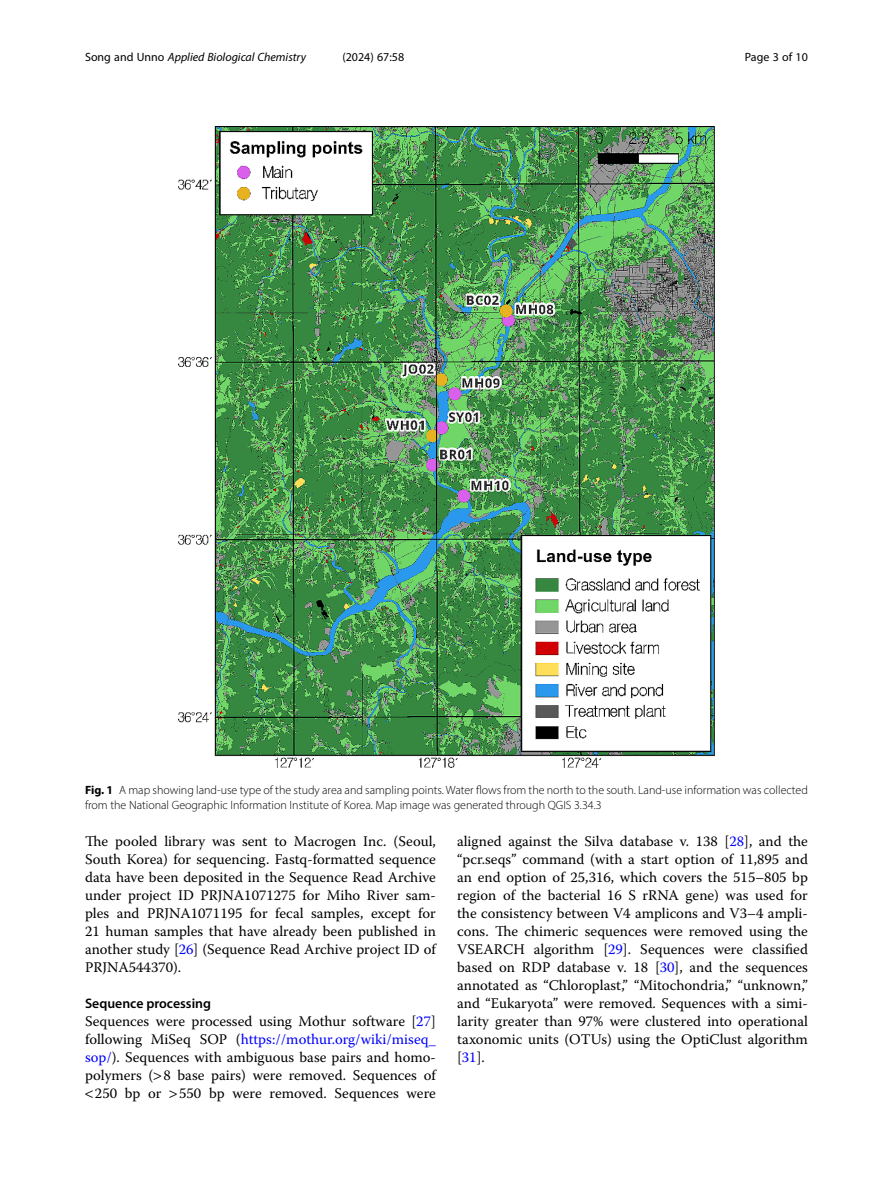
<style>
.page{position:relative;width:893px;height:1191px;background:#fff}
.page>*{position:absolute;margin:0;border:0;box-sizing:border-box;transform-origin:0 0}
.Body_Text{font:14.7px/18px "Warnock Pro";color:#000;text-align:justify}
.Head_2{font:600 13.8px "Myriad Pro";color:#000}
.Figure_Caption{font:300 12px/15px "Myriad Pro";color:#000}
.t1{font:italic 12px "Myriad Pro";color:#000}
.t2{font:12px "Myriad Pro";color:#000}
.s1{font-style:normal}
.s2{font-weight:700}
.s3{color:#00f}
</style>
<div class="page">
<img style="left:178px;top:126px;width:536px;height:641px">
<p class="t1" style="left:85px;top:50px;width:222px"><span class="s1">Song and Unno</span> Applied Biological Chemistry</p>
<p class="t2" style="left:342px;top:50px;width:63px">(2024) 67:58</p>
<p class="t2" style="left:745px;top:50px;width:65px">Page 3 of 10</p>
<p class="Figure_Caption" style="left:85px;top:782px;width:724px"><span class="s2">Fig. 1</span> A map showing land-use type of the study area and sampling points. Water flows from the north to the south. Land-use information was collected from the National Geographic Information Institute of Korea. Map image was generated through QGIS 3.34.3</p>
<p class="Body_Text" style="left:85px;top:832px;width:352px">The pooled library was sent to Macrogen Inc. (Seoul, South Korea) for sequencing. Fastq-formatted sequence data have been deposited in the Sequence Read Archive under project ID PRJNA1071275 for Miho River sam&shy;ples and PRJNA1071195 for fecal samples, except for 21 human samples that have already been published in another study [<span class="s3">26</span>] (Sequence Read Archive project ID of PRJNA544370).</p>
<p class="Head_2" style="left:85px;top:995px;width:127px">Sequence processing</p>
<p class="Body_Text" style="left:85px;top:1012px;width:352px;text-align:right">Sequences were processed using Mothur software [<span class="s3">27</span>] following MiSeq SOP (<span class="s3">https://mothur.org/wiki/miseq_ sop/</span>). Sequences with ambiguous base pairs and homo&shy;polymers ( 8 base pairs) were removed. Sequences of 250 bp or 550 bp were removed. Sequences were</p>
<p class="Body_Text" style="left:457px;top:832px;width:352px">aligned against the Silva database v. 138 [<span class="s3">28</span>], and the “pcr.seqs” command (with a start option of 11,895 and an end option of 25,316, which covers the 515–805 bp region of the bacterial 16 S rRNA gene) was used for the consistency between V4 amplicons and V3–4 ampli&shy;cons. The chimeric sequences were removed using the VSEARCH algorithm [<span class="s3">29</span>]. Sequences were classified based on RDP database v. 18 [<span class="s3">30</span>], and the sequences annotated as “Chloroplast,” “Mitochondria,” “unknown,” and “Eukaryota” were removed. Sequences with a simi&shy;larity greater than 97% were clustered into operational taxonomic units (OTUs) using the OptiClust algorithm [<span class="s3">31</span>].</p>
</div>
